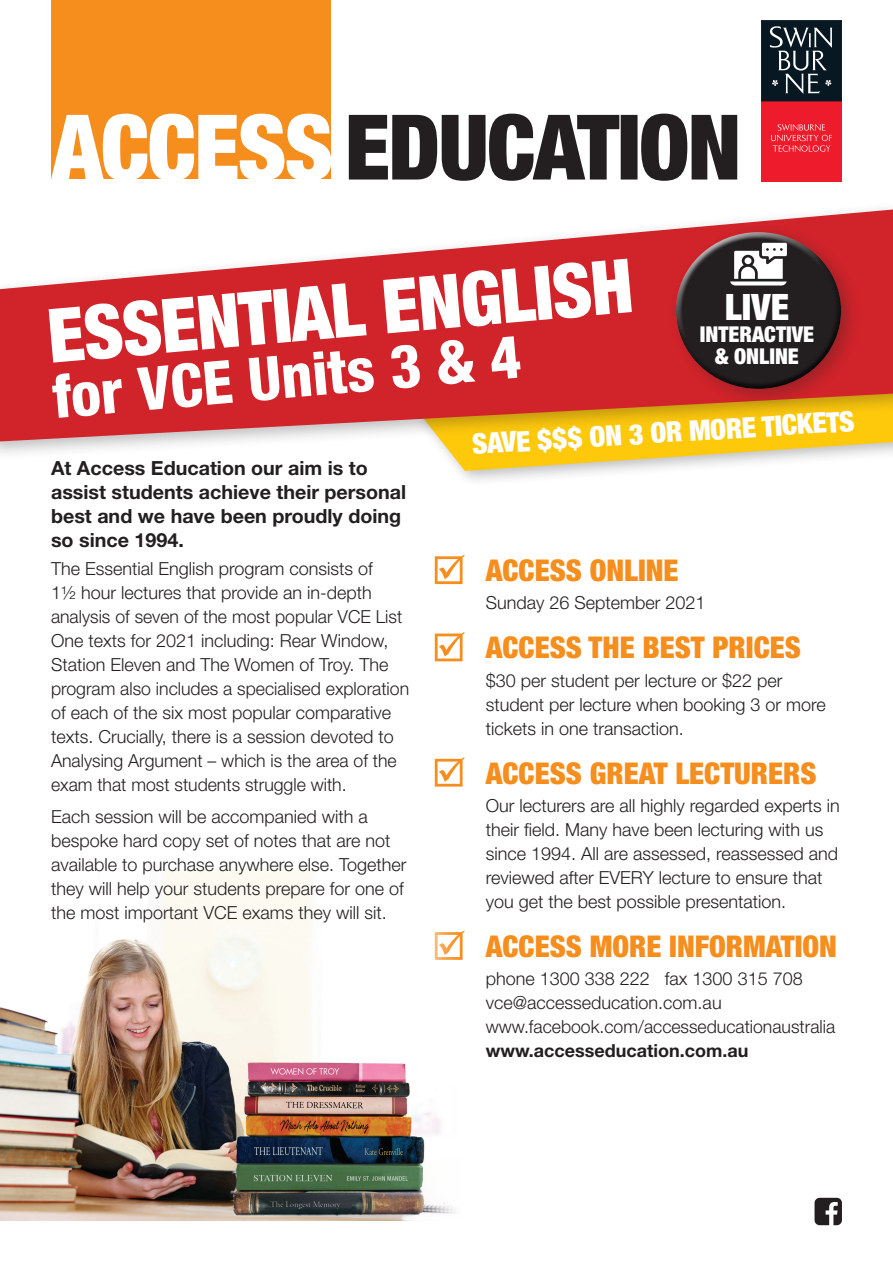
<style>
.page{position:relative;width:893px;height:1263px;background:#fff}
.page>*{position:absolute;margin:0;border:0;box-sizing:border-box;transform-origin:0 0}
.t1{font:900 condensed 75px "Helvetica Neue";color:#fff}
.t2{font:800 condensed 60px "Helvetica Neue";color:#fff}
.t3{font:900 condensed 36.45px "Helvetica Neue";color:#fff}
.t4{font:900 condensed 30px "Helvetica Neue";color:#f68e1e}
.t5{font:900 condensed 28.5px "Helvetica Neue";color:#fff}
.t6{font:900 condensed 21.9px/21.9px "Helvetica Neue";color:#fff;text-align:center}
.t7{font:700 19.5px/24px "Helvetica Neue";color:#231f20}
.t8{font:300 18px/24px "Helvetica Neue";color:#231f20}
.t9{font:700 18px "Helvetica Neue";color:#231f20}
</style>
<div class="page">
<div style="left:51px;top:0;width:280px;height:179px;background:#f68e1e"></div>
<svg style="left:349px;top:114px;width:388px;height:67px"></svg>
<svg style="left:51px;top:114px;width:280px;height:65px"></svg>
<div style="left:412px;top:373px;width:481px;height:115px;background:#231f20;opacity:.3"></div>
<svg style="left:417px;top:461px;width:476px;height:10px"></svg>
<div style="left:0;top:200px;width:893px;height:261px;background:#231f20;opacity:.3"></div>
<svg style="left:0;top:209px;width:893px;height:232px;fill:#d1232a"></svg>
<div style="left:669px;top:223px;width:193px;height:185px;background:#231f20;opacity:.3"></div>
<div style="left:675px;top:229px;width:160px;height:120px;background:#fff;opacity:.75"></div>
<div style="left:678px;top:258px;width:165px;height:132px;background:#231f20;opacity:.75"></div>
<svg style="left:435px;top:555px;width:30px;height:29px"></svg>
<svg style="left:435px;top:632px;width:30px;height:29px"></svg>
<svg style="left:435px;top:757px;width:30px;height:29px"></svg>
<svg style="left:730px;top:243px;width:57px;height:42px"></svg>
<div style="left:762px;top:101px;width:80px;height:80px;background:#ee1b2c"></div>
<div style="left:761px;top:101px;width:81px;height:80px;border:1px solid #ee1b2c"></div>
<svg style="left:771px;top:124px;width:61px;height:28px"></svg>
<div style="left:761px;top:21px;width:81px;height:80px;background:#071822;border:1px solid #071822"></div>
<svg style="left:770px;top:26px;width:62px;height:68px"></svg>
<img style="left:0;top:869px;width:465px;height:351px">
<svg style="left:814px;top:1198px;width:28px;height:27px"></svg>
<h1 class="t1" style="left:44px;top:290px;width:589px;rotate:-5deg">ESSENTIAL ENGLISH</h1>
<h3 class="t3" style="left:725px;top:285px;width:66px">LIVE</h3>
<p class="t6" style="left:700px;top:323px;width:116px">INTERACTIVE &amp; ONLINE</p>
<h2 class="t2" style="left:50px;top:360px;width:471px;rotate:-5deg">for VCE Units 3 &amp; 4</h2>
<h3 class="t5" style="left:471px;top:425px;width:385px;rotate:-3deg">SAVE $$$ ON 3 OR MORE TICKETS</h3>
<p class="t7" style="left:51px;top:455px;width:357px">At Access Education our aim is to assist students achieve their personal best and we have been proudly doing so since 1994.</p>
<p class="t8" style="left:51px;top:556px;width:360px">The Essential English program consists of<br>1½ hour lectures that provide an in-depth analysis of seven of the most popular VCE List One texts for 2021 including: Rear Window, Station Eleven and The Women of Troy. The program also includes a specialised exploration of each of the six most popular comparative texts. Crucially, there is a session devoted to Analysing Argument – which is the area of the exam that most students struggle with.</p>
<p class="t8" style="left:51px;top:804px;width:357px">Each session will be accompanied with a bespoke hard copy set of notes that are not available to purchase anywhere else. Together they will help your students prepare for one of the most important VCE exams they will sit.</p>
<h3 class="t4" style="left:486px;top:552px;width:194px">ACCESS ONLINE</h3>
<p class="t8" style="left:486px;top:590px;width:221px">Sunday 26 September 2021</p>
<h3 class="t4" style="left:486px;top:629px;width:317px">ACCESS THE BEST PRICES</h3>
<p class="t8" style="left:486px;top:668px;width:342px">$30 per student per lecture or $22 per student per lecture when booking 3 or more tickets in one transaction.</p>
<h3 class="t4" style="left:486px;top:754px;width:332px">ACCESS GREAT LECTURERS</h3>
<p class="t8" style="left:486px;top:793px;width:355px">Our lecturers are all highly regarded experts in their field. Many have been lecturing with us since 1994. All are assessed, reassessed and reviewed after EVERY lecture to ensure that you get the best possible presentation.</p>
<h3 class="t4" style="left:486px;top:928px;width:353px">ACCESS MORE INFORMATION</h3>
<p class="t8" style="left:486px;top:966px;width:351px">phone 1300 338 222 fax 1300 315 708 vce@accesseducation.com.au www.facebook.com/accesseducationaustralia</p>
<p class="t9" style="left:486px;top:1039px;width:264px">www.accesseducation.com.au</p>
</div>
